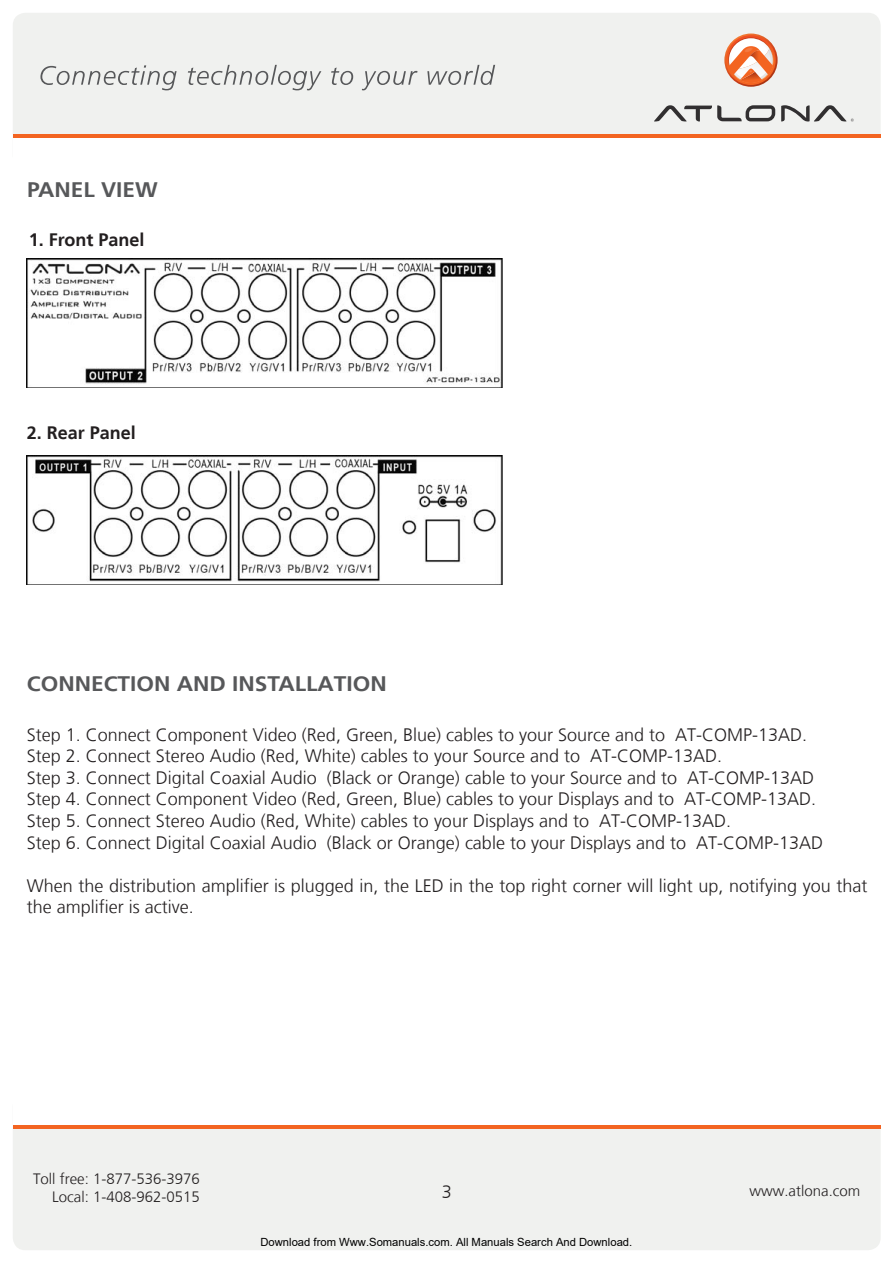
<style>
.page{position:relative;width:893px;height:1263px;background:#fff}
.page>*{position:absolute;margin:0;border:0;box-sizing:border-box;transform-origin:0 0}
.t1{font:700 21px "Frutiger LT";color:#57585a;scale:1.08 1}
.t2{font:300 18px/21.6px "Frutiger LT";color:#231f20}
.t3{font:700 18px "Frutiger LT";color:#231f20}
.t4{font:300 15px/18px "Frutiger LT";color:#231f20;text-align:right}
.t5{font:11.25px "Arial";color:#000}
</style>
<div class="page">
<div style="left:13px;top:1094px;width:868px;height:156px;background:#f0f1ef;border-radius:13px"></div>
<div style="left:13px;top:1091px;width:868px;height:36px;background:#fff"></div>
<hr style="left:13px;top:1125px;width:868px;height:3px;background:#f36421">
<div style="left:13px;top:13px;width:868px;height:156px;background:#f0f1ef;border-radius:13px"></div>
<div style="left:13px;top:136px;width:868px;height:36px;background:#fff"></div>
<hr style="left:13px;top:134px;width:868px;height:4px;background:#f36421">
<svg style="left:654px;top:105px;width:121px;height:16px"></svg>
<svg style="left:781px;top:105px;width:73px;height:17px"></svg>
<svg style="left:724px;top:34px;width:54px;height:53px"></svg>
<svg style="left:726px;top:35px;width:50px;height:50px"></svg>
<svg style="left:728px;top:37px;width:46px;height:46px"></svg>
<svg style="left:40px;top:65px;width:137px;height:25px"></svg>
<svg style="left:188px;top:65px;width:133px;height:25px"></svg>
<svg style="left:331px;top:68px;width:22px;height:17px"></svg>
<svg style="left:362px;top:71px;width:55px;height:19px"></svg>
<svg style="left:427px;top:65px;width:68px;height:20px"></svg>
<img style="left:27px;top:259px;width:475px;height:129px">
<img style="left:27px;top:455px;width:475px;height:129px">
<p class="t1" style="left:27px;top:177px;width:122px">PANEL VIEW</p>
<p class="t3" style="left:29px;top:230px;width:117px">1. Front Panel</p>
<p class="t3" style="left:27px;top:422px;width:111px">2. Rear Panel</p>
<p class="t1" style="left:27px;top:671px;width:335px">CONNECTION AND INSTALLATION</p>
<p class="t2" style="left:27px;top:724px;width:782px">Step 1. Connect Component Video (Red, Green, Blue) cables to your Source and to AT-COMP-13AD.</p>
<p class="t2" style="left:27px;top:745px;width:697px">Step 2. Connect Stereo Audio (Red, White) cables to your Source and to AT-COMP-13AD.</p>
<p class="t2" style="left:27px;top:767px;width:789px">Step 3. Connect Digital Coaxial Audio (Black or Orange) cable to your Source and to AT-COMP-13AD</p>
<p class="t2" style="left:27px;top:789px;width:791px">Step 4. Connect Component Video (Red, Green, Blue) cables to your Displays and to AT-COMP-13AD.</p>
<p class="t2" style="left:27px;top:810px;width:706px">Step 5. Connect Stereo Audio (Red, White) cables to your Displays and to AT-COMP-13AD.</p>
<p class="t2" style="left:27px;top:832px;width:798px">Step 6. Connect Digital Coaxial Audio (Black or Orange) cable to your Displays and to AT-COMP-13AD</p>
<p class="t2" style="left:27px;top:875px;width:842px">When the distribution amplifier is plugged in, the LED in the top right corner will light up, notifying you that the amplifier is active.</p>
<p class="t4" style="left:33px;top:1170px;width:168px">Toll free: 1-877-536-3976<br>Local: 1-408-962-0515</p>
<p class="t2" style="left:442px;top:1181px;width:12px">3</p>
<p class="t4" style="left:749px;top:1181px;width:112px">www.atlona.com</p>
<p class="t5" style="left:260px;top:1235px;width:373px">Download from Www.Somanuals.com. All Manuals Search And Download.</p>
</div>
